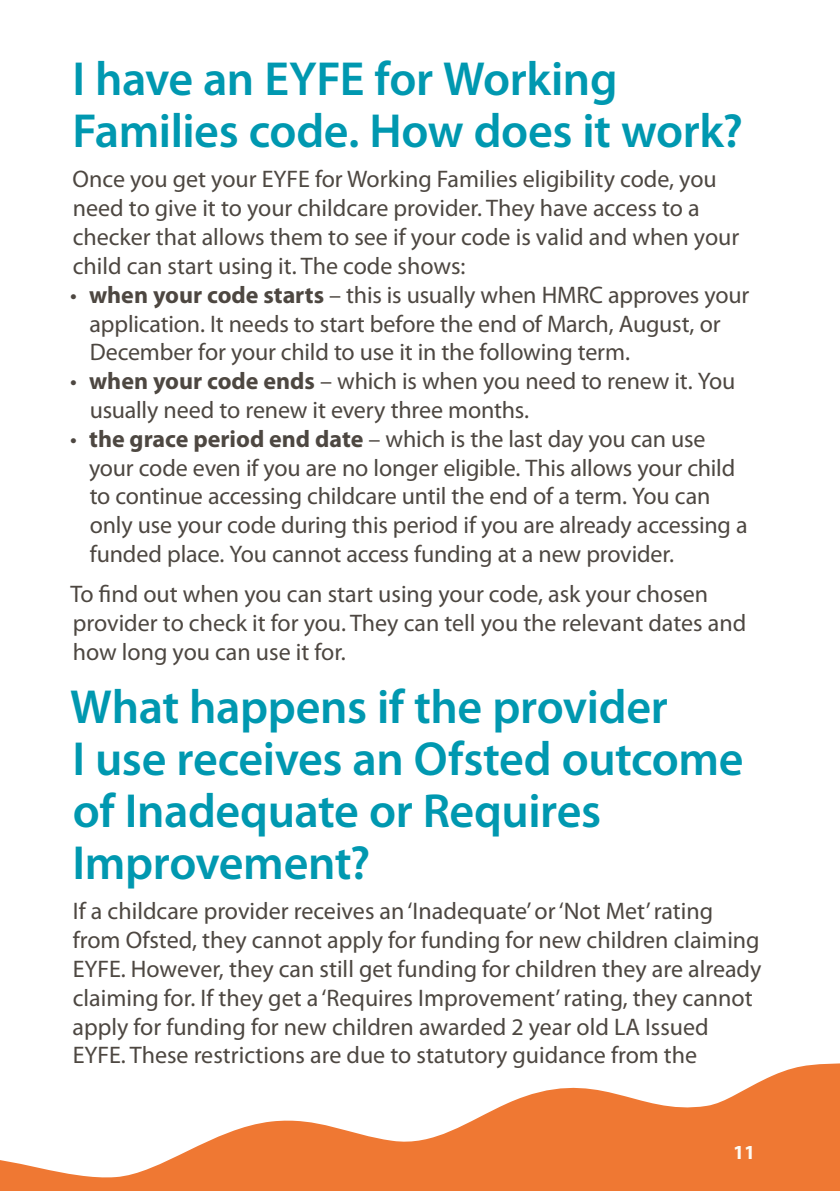
<style>
.page{position:relative;width:840px;height:1191px;background:#fff}
.page>*{position:absolute;margin:0;border:0;box-sizing:border-box;transform-origin:0 0}
.H2_Heading{font:600 48px/52px "Myriad Pro";letter-spacing:-.01em;color:#0098b0}
.P_Body_text{font:24px/28.8px "Myriad Pro";color:#4d4741}
.P_Bullets_text{font:24px/28.8px "Myriad Pro";letter-spacing:-.01em;color:#4d4741}
.t1{font:700 20px "Myriad Pro";color:#fdfaf4}
.s1{font-weight:700}
</style>
<div class="page">
<svg style="left:0;top:1063px;width:839px;height:128px;fill:#ef7833"></svg>
<h2 class="H2_Heading" style="left:72px;top:52px;width:671px">I have an EYFE for Working<br>Families code. How does it work?</h2>
<p class="P_Body_text" style="left:72px;top:165px;width:668px">Once you get your EYFE for Working Families eligibility code, you need to give it to your childcare provider. They have access to a checker that allows them to see if your code is valid and when your child can start using it. The code shows:</p>
<p class="P_Bullets_text" style="left:89px;top:280px;width:661px;text-indent:-19px">• <span class="s1">when your code starts</span> – this is usually when HMRC approves your application. It needs to start before the end of March, August, or<br>December for your child to use it in the following term.</p>
<p class="P_Bullets_text" style="left:90px;top:366px;width:646px;text-indent:-20px">• <span class="s1">when your code ends</span> – which is when you need to renew it. You usually need to renew it every three months.</p>
<p class="P_Bullets_text" style="left:89px;top:424px;width:659px;text-indent:-19px">• <span class="s1">the grace period end date</span> – which is the last day you can use your code even if you are no longer eligible. This allows your child to continue accessing childcare until the end of a term. You can only use your code during this period if you are already accessing a funded place. You cannot access funding at a new provider.</p>
<p class="P_Body_text" style="left:70px;top:579px;width:677px">To find out when you can start using your code, ask your chosen provider to check it for you. They can tell you the relevant dates and how long you can use it for.</p>
<h2 class="H2_Heading" style="left:70px;top:680px;width:674px">What happens if the provider<br>I use receives an Ofsted outcome of Inadequate or Requires<br>Improvement?</h2>
<p class="P_Body_text" style="left:72px;top:896px;width:690px">If a childcare provider receives an ‘Inadequate’ or ‘Not Met’ rating from Ofsted, they cannot apply for funding for new children claiming EYFE. However, they can still get funding for children they are already claiming for. If they get a ‘Requires Improvement’ rating, they cannot apply for funding for new children awarded 2 year old LA Issued EYFE. These restrictions are due to statutory guidance from the</p>
<p class="t1" style="left:732px;top:1139px;width:24px">11</p>
</div>
